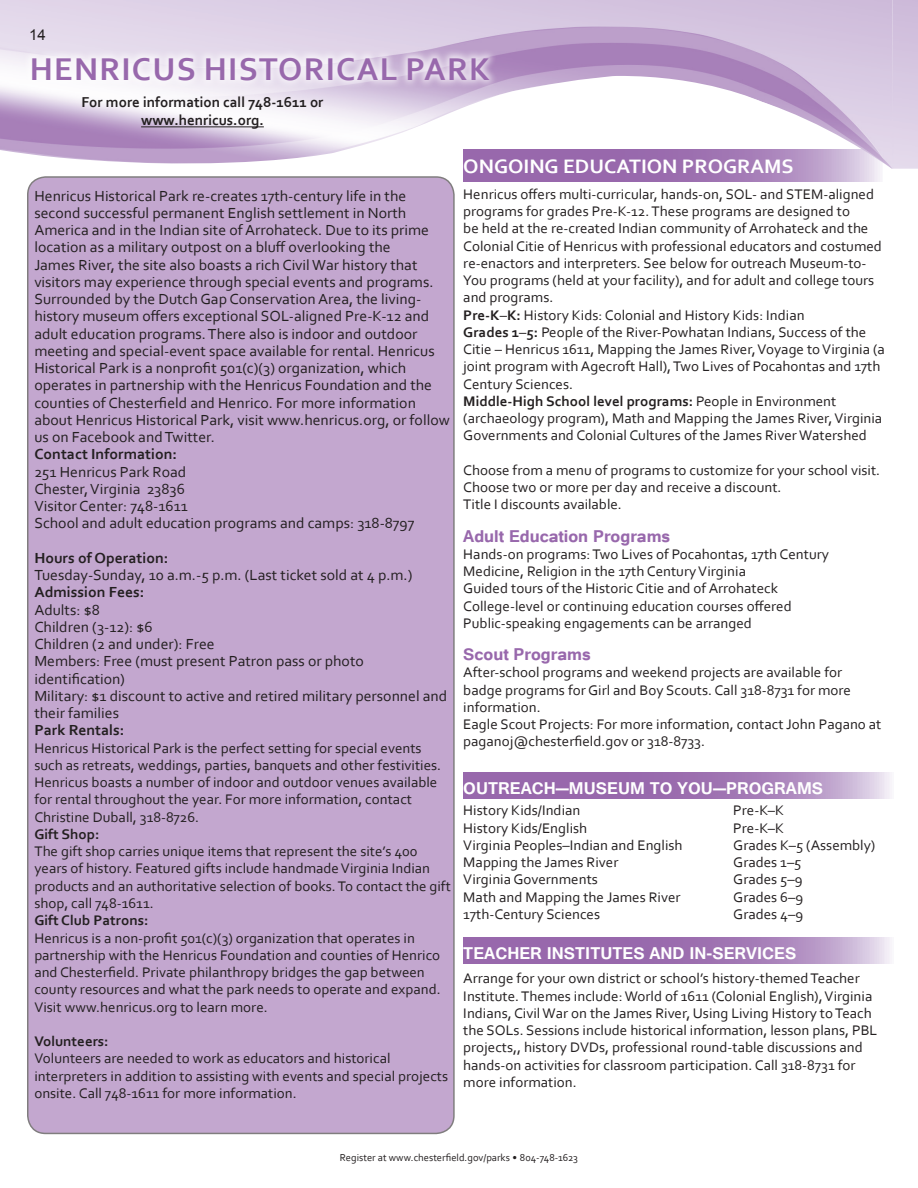
<style>
.page{position:relative;width:918px;height:1188px;background:#fff}
.page>*{position:absolute;margin:0;border:0;box-sizing:border-box;transform-origin:0 0}
.t1{font:700 33px "Corbel";letter-spacing:.04em;color:#9868ac}
.t2{font:700 21px "Tunga";color:#fff}
.t3{font:700 21px "Tunga";color:#9868ac}
.t4{font:700 20.4px "Corbel";color:#fff}
.t5{font:15.3px/17.2px "Corbel";color:#231f20}
.t6{font:700 15.3px "Corbel";color:#231f20}
.t7{font:700 15px/18px "Corbel";color:#231f20;text-align:center}
.t8{font:15px "Arial";color:#231f20}
.t9{font:14.55px/17.2px "Corbel";color:#231f20}
.t10{font:700 14.55px "Corbel";color:#231f20}
.t11{font:10.5px "Corbel";color:#231f20}
.s1{font-weight:700}
</style>
<div class="page">
<svg style="left:463px;top:169px;width:419px;height:13px;background:#a67eb8"></svg>
<svg style="left:463px;top:772px;width:429px;height:26px;background:#a67eb8"></svg>
<svg style="left:463px;top:938px;width:429px;height:26px;background:#a67eb8"></svg>
<img style="left:0;top:0;width:918px;height:169px">
<div style="left:28px;top:177px;width:426px;height:956px;background:#c3a7cf;border-radius:18px"></div>
<hr style="left:141px;top:126px;width:123px;height:1px;background:#231f20">
<div style="left:23px;top:48px;width:476px;height:42px;background:#fff;opacity:.75"></div>
<p class="t8" style="left:29px;top:25px;width:18px">14</p>
<h1 class="t1" style="left:30px;top:48px;width:462px">HENRICUS HISTORICAL PARK</h1>
<p class="t7" style="left:81px;top:93px;width:244px">For more information call 748-1611 or www.henricus.org.</p>
<p class="t5" style="left:34px;top:187px;width:417px">Henricus Historical Park re-creates 17th-century life in the second successful permanent English settlement in North America and in the Indian site of Arrohateck. Due to its prime location as a military outpost on a bluff overlooking the<br>James River, the site also boasts a rich Civil War history that visitors may experience through special events and programs.<br>Surrounded by the Dutch Gap Conservation Area, the living&shy;history museum offers exceptional SOL-aligned Pre-K-12 and adult education programs. There also is indoor and outdoor meeting and special-event space available for rental. Henricus Historical Park is a nonprofit 501(c)(3) organization, which operates in partnership with the Henricus Foundation and the counties of Chesterfield and Henrico. For more information about Henricus Historical Park, visit www.henricus.org, or follow us on Facebook and Twitter.</p>
<p class="t6" style="left:34px;top:445px;width:144px">Contact Information:</p>
<p class="t5" style="left:34px;top:463px;width:382px">251 Henricus Park Road<br>Chester, Virginia 23836<br>Visitor Center: 748-1611<br>School and adult education programs and camps: 318-8797</p>
<p class="t6" style="left:34px;top:548px;width:136px">Hours of Operation:</p>
<p class="t5" style="left:34px;top:566px;width:380px">Tuesday-Sunday, 10 a.m.-5 p.m. (Last ticket sold at 4 p.m.)</p>
<p class="t6" style="left:34px;top:583px;width:112px">Admission Fees:</p>
<p class="t5" style="left:34px;top:601px;width:415px">Adults: $8<br>Children (3-12): $6<br>Children (2 and under): Free<br>Members: Free (must present Patron pass or photo identification)<br>Military: $1 discount to active and retired military personnel and their families</p>
<p class="t6" style="left:34px;top:721px;width:92px">Park Rentals:</p>
<p class="t9" style="left:34px;top:739px;width:408px">Henricus Historical Park is the perfect setting for special events such as retreats, weddings, parties, banquets and other festivities.<br>Henricus boasts a number of indoor and outdoor venues available for rental throughout the year. For more information, contact Christine Duball, 318-8726.</p>
<p class="t10" style="left:34px;top:825px;width:67px">Gift Shop:</p>
<p class="t9" style="left:34px;top:842px;width:418px">The gift shop carries unique items that represent the site’s 400 years of history. Featured gifts include handmade Virginia Indian products and an authoritative selection of books. To contact the gift shop, call 748-1611.</p>
<p class="t10" style="left:34px;top:911px;width:116px">Gift Club Patrons:</p>
<p class="t9" style="left:34px;top:929px;width:408px">Henricus is a non-profit 501(c)(3) organization that operates in partnership with the Henricus Foundation and counties of Henrico and Chesterfield. Private philanthropy bridges the gap between county resources and what the park needs to operate and expand.<br>Visit www.henricus.org to learn more.</p>
<p class="t10" style="left:34px;top:1032px;width:76px">Volunteers:</p>
<p class="t9" style="left:34px;top:1049px;width:415px">Volunteers are needed to work as educators and historical interpreters in addition to assisting with events and special projects onsite. Call 748-1611 for more information.</p>
<h3 class="t4" style="left:463px;top:154px;width:332px">ONGOING EDUCATION PROGRAMS</h3>
<p class="t9" style="left:463px;top:185px;width:423px">Henricus offers multi-curricular, hands-on, SOL- and STEM-aligned programs for grades Pre-K-12. These programs are designed to<br>be held at the re-created Indian community of Arrohateck and the Colonial Citie of Henricus with professional educators and costumed re-enactors and interpreters. See below for outreach Museum-to-You programs (held at your facility), and for adult and college tours and programs.<br><span class="s1">Pre-K</span>–<span class="s1">K:</span> History Kids: Colonial and History Kids: Indian<br><span class="s1">Grades 1</span>–<span class="s1">5:</span> People of the River-Powhatan Indians, Success of the Citie – Henricus 1611, Mapping the James River, Voyage to Virginia (a joint program with Agecroft Hall), Two Lives of Pocahontas and 17th Century Sciences.<br><span class="s1">Middle-High School level programs:</span> People in Environment (archaeology program), Math and Mapping the James River, Virginia Governments and Colonial Cultures of the James River Watershed</p>
<p class="t9" style="left:463px;top:461px;width:418px">Choose from a menu of programs to customize for your school visit.<br>Choose two or more per day and receive a discount.<br>Title I discounts available.</p>
<h2 class="t3" style="left:463px;top:522px;width:208px">Adult Education Programs</h2>
<p class="t9" style="left:463px;top:545px;width:367px">Hands-on programs: Two Lives of Pocahontas, 17th Century Medicine, Religion in the 17th Century Virginia<br>Guided tours of the Historic Citie and of Arrohateck College-level or continuing education courses offered Public-speaking engagements can be arranged</p>
<h2 class="t3" style="left:463px;top:641px;width:129px">Scout Programs</h2>
<p class="t9" style="left:463px;top:664px;width:420px">After-school programs and weekend projects are available for badge programs for Girl and Boy Scouts. Call 318-8731 for more information.<br>Eagle Scout Projects: For more information, contact John Pagano at paganoj@chesterfield.gov or 318-8733.</p>
<h2 class="t2" style="left:463px;top:774px;width:361px">OUTREACH—MUSEUM TO YOU—PROGRAMS</h2>
<p class="t9" style="left:463px;top:802px;width:119px">History Kids/Indian</p>
<p class="t9" style="left:733px;top:802px;width:52px">Pre-K–K</p>
<p class="t9" style="left:463px;top:819px;width:125px">History Kids/English</p>
<p class="t9" style="left:733px;top:819px;width:52px">Pre-K–K</p>
<p class="t9" style="left:463px;top:836px;width:221px">Virginia Peoples–Indian and English</p>
<p class="t9" style="left:733px;top:836px;width:144px">Grades K–5 (Assembly)</p>
<p class="t9" style="left:463px;top:853px;width:157px">Mapping the James River</p>
<p class="t9" style="left:733px;top:853px;width:70px">Grades 1–5</p>
<p class="t9" style="left:463px;top:871px;width:136px">Virginia Governments</p>
<p class="t9" style="left:733px;top:871px;width:71px">Grades 5–9</p>
<p class="t9" style="left:463px;top:888px;width:219px">Math and Mapping the James River</p>
<p class="t9" style="left:733px;top:888px;width:72px">Grades 6–9</p>
<p class="t9" style="left:463px;top:905px;width:138px">17th-Century Sciences</p>
<p class="t9" style="left:733px;top:905px;width:71px">Grades 4–9</p>
<h2 class="t2" style="left:463px;top:940px;width:335px">TEACHER INSTITUTES AND IN-SERVICES</h2>
<p class="t9" style="left:463px;top:970px;width:416px">Arrange for your own district or school’s history-themed Teacher Institute. Themes include: World of 1611 (Colonial English), Virginia Indians, Civil War on the James River, Using Living History to Teach the SOLs. Sessions include historical information, lesson plans, PBL projects,, history DVDs, professional round-table discussions and hands-on activities for classroom participation. Call 318-8731 for more information.</p>
<p class="t11" style="left:340px;top:1151px;width:240px">Register at www.chesterfield.gov/parks • 804-748-1623</p>
</div>
